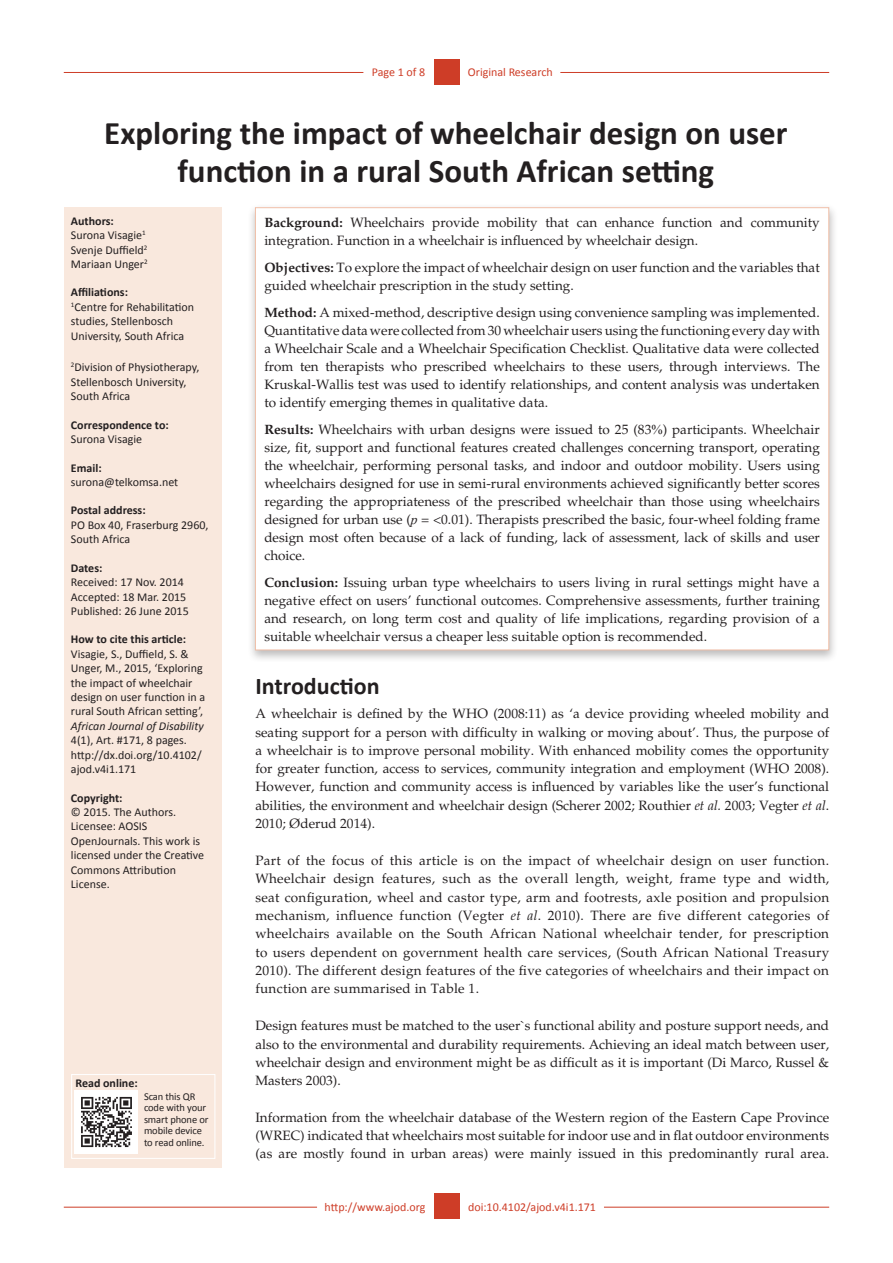
<style>
.page{position:relative;width:893px;height:1263px;background:#fff}
.page>*{position:absolute;margin:0;border:0;box-sizing:border-box;transform-origin:0 0}
.Article_Title{font:700 33px/37.5px "Calibri";color:#231f20;text-align:center}
._1{font:700 24px "Calibri";color:#231f20}
.Abstract_Text{font:13.5px/18px "Palatino";color:#231f20;text-align:justify}
.Text{font:13.5px/18.3px "Palatino";color:#231f20;text-align:justify}
.Text1{font:13.5px/18.3px "Palatino";color:#231f20;text-align:justify}
.Sidebar_text{font:12px/14.4px "Calibri";color:#231f20}
.Sidebar_head{font:700 12px "Calibri";color:#231f20}
.Sidebar_text1{font:12px/14.4px "Calibri";color:#231f20}
.RRH_Bottom{font:12px "Calibri";color:#ce3d27}
.LRH_Bottom{font:12px "Calibri";color:#ce3d27}
.RRH{font:12px "Calibri";color:#ce3d27}
.LRH{font:12px "Calibri";letter-spacing:-.005em;color:#ce3d27}
.Sidebar_text-2{font:10.5px/11.6px "Calibri";letter-spacing:-.01em;color:#231f20}
.s1{font-style:italic}
.s2{font-weight:700}
.s3{font-family:"Times New Roman"}
.s4{font-family:"Times New Roman";font-style:italic}
</style>
<div class="page">
<div style="left:434px;top:59px;width:25px;height:26px;background:#ce3d27"></div>
<hr style="left:64px;top:72px;width:299px;height:1px;background:#ce3d27">
<hr style="left:560px;top:72px;width:269px;height:1px;background:#ce3d27">
<hr style="left:64px;top:1207px;width:253px;height:1px;background:#ce3d27">
<hr style="left:604px;top:1207px;width:225px;height:1px;background:#ce3d27">
<div style="left:434px;top:1193px;width:25px;height:26px;background:#ce3d27"></div>
<div style="left:247px;top:203px;width:591px;height:460px;background:#231f20;opacity:.3"></div>
<div style="left:255px;top:208px;width:574px;height:442px;background:#fff"></div>
<div style="left:65px;top:207px;width:157px;height:960px;background:#f9e8dd"></div>
<div style="left:71px;top:1074px;width:144px;height:85px;border:1px solid #fff"></div>
<img style="left:75px;top:1090px;width:63px;height:63px">
<p class="LRH" style="left:372px;top:65px;width:55px">Page 1 of 8</p>
<p class="RRH" style="left:468px;top:65px;width:86px">Original Research</p>
<p class="Article_Title" style="left:104px;top:113px;width:685px">Exploring the impact of wheelchair design on user function in a rural South African setting</p>
<p class="Sidebar_head" style="left:71px;top:213px;width:44px">Authors:</p>
<p class="Sidebar_text" style="left:71px;top:227px;width:76px">Surona Visagie<sup>1</sup></p>
<p class="Sidebar_text" style="left:71px;top:242px;width:78px">Svenje Duffield<sup>2</sup></p>
<p class="Sidebar_text" style="left:71px;top:256px;width:78px">Mariaan Unger<sup>2</sup></p>
<p class="Sidebar_head" style="left:71px;top:285px;width:59px">Affiliations:</p>
<p class="Sidebar_text" style="left:71px;top:299px;width:125px"><sup>1</sup>Centre for Rehabilitation studies, Stellenbosch<br>University, South Africa</p>
<p class="Sidebar_text1" style="left:71px;top:360px;width:130px"><sup>2</sup>Division of Physiotherapy,<br>Stellenbosch University,<br>South Africa</p>
<p class="Sidebar_head" style="left:71px;top:417px;width:99px">Correspondence to:</p>
<p class="Sidebar_text" style="left:71px;top:431px;width:73px">Surona Visagie</p>
<p class="Sidebar_head" style="left:71px;top:460px;width:32px">Email:</p>
<p class="Sidebar_text" style="left:71px;top:474px;width:109px">surona@telkomsa.net</p>
<p class="Sidebar_head" style="left:71px;top:503px;width:76px">Postal address:</p>
<p class="Sidebar_text" style="left:71px;top:517px;width:139px">PO Box 40, Fraserburg 2960,<br>South Africa</p>
<p class="Sidebar_head" style="left:71px;top:560px;width:33px">Dates:</p>
<p class="Sidebar_text" style="left:71px;top:574px;width:114px">Received: 17 Nov. 2014</p>
<p class="Sidebar_text" style="left:71px;top:589px;width:117px">Accepted: 18 Mar. 2015</p>
<p class="Sidebar_text" style="left:71px;top:603px;width:119px">Published: 26 June 2015</p>
<p class="Sidebar_head" style="left:71px;top:632px;width:117px">How to cite this article:</p>
<p class="Sidebar_text" style="left:71px;top:646px;width:136px">Visagie, S., Duffield, S. &amp;<br>Unger, M., 2015, ‘Exploring the impact of wheelchair design on user function in a rural South African setting’,<br><span class="s1">African Journal of Disability<br></span>4(1), Art. #171, 8 pages. http://dx.doi.org/10.4102/ ajod.v4i1.171</p>
<p class="Sidebar_head" style="left:71px;top:790px;width:53px">Copyright:</p>
<p class="Sidebar_text" style="left:71px;top:804px;width:135px">© 2015. The Authors.<br>Licensee: AOSIS<br>OpenJournals. This work is licensed under the Creative<br>Commons Attribution<br>License.</p>
<p class="Sidebar_head" style="left:75px;top:1075px;width:64px">Read online:</p>
<p class="Sidebar_text-2" style="left:144px;top:1090px;width:66px">Scan this QR code with your smart phone or mobile device to read online.</p>
<p class="Abstract_Text" style="left:264px;top:214px;width:557px"><span class="s2">Background:</span> Wheelchairs provide mobility that can enhance function and community integration. Function in a wheelchair is influenced by wheelchair design.</p>
<p class="Abstract_Text" style="left:264px;top:259px;width:557px"><span class="s2">Objectives:</span> To explore the impact of wheelchair design on user function and the variables that guided wheelchair prescription in the study setting.</p>
<p class="Abstract_Text" style="left:264px;top:304px;width:557px"><span class="s2">Method:</span> A mixed-method, descriptive design using convenience sampling was implemented.<br>Quantitative data were collected from 30 wheelchair users using the functioning every day with a Wheelchair Scale and a Wheelchair Specification Checklist. Qualitative data were collected from ten therapists who prescribed wheelchairs to these users, through interviews. The Kruskal-Wallis test was used to identify relationships, and content analysis was undertaken to identify emerging themes in qualitative data.</p>
<p class="Abstract_Text" style="left:264px;top:421px;width:557px"><span class="s2">Results:</span> Wheelchairs with urban designs were issued to 25 (83<span class="s3">%</span>) participants. Wheelchair size, fit, support and functional features created challenges concerning transport, operating the wheelchair, performing personal tasks, and indoor and outdoor mobility. Users using wheelchairs designed for use in semi-rural environments achieved significantly better scores regarding the appropriateness of the prescribed wheelchair than those using wheelchairs designed for urban use (<span class="s4">p</span> = &lt;0.01). Therapists prescribed the basic, four-wheel folding frame design most often because of a lack of funding, lack of assessment, lack of skills and user choice.</p>
<p class="Abstract_Text" style="left:264px;top:574px;width:557px"><span class="s2">Conclusion:</span> Issuing urban type wheelchairs to users living in rural settings might have a negative effect on users’ functional outcomes. Comprehensive assessments, further training and research, on long term cost and quality of life implications, regarding provision of a suitable wheelchair versus a cheaper less suitable option is recommended.</p>
<p class="_1" style="left:255px;top:671px;width:126px">Introduction</p>
<p class="Text1" style="left:255px;top:705px;width:575px">A wheelchair is defined by the WHO (2008:11) as ‘a device providing wheeled mobility and seating support for a person with difficulty in walking or moving about’. Thus, the purpose of a wheelchair is to improve personal mobility. With enhanced mobility comes the opportunity for greater function, access to services, community integration and employment (WHO 2008).<br>However, function and community access is influenced by variables like the user’s functional abilities, the environment and wheelchair design (Scherer 2002; Routhier <span class="s1">et al.</span> 2003; Vegter <span class="s1">et al</span>.<br>2010; Øderud 2014).</p>
<p class="Text" style="left:255px;top:851px;width:575px">Part of the focus of this article is on the impact of wheelchair design on user function.<br>Wheelchair design features, such as the overall length, weight, frame type and width, seat configuration, wheel and castor type, arm and footrests, axle position and propulsion mechanism, influence function (Vegter <span class="s1">et al</span>. 2010). There are five different categories of wheelchairs available on the South African National wheelchair tender, for prescription to users dependent on government health care services, (South African National Treasury 2010). The different design features of the five categories of wheelchairs and their impact on function are summarised in Table 1.</p>
<p class="Text" style="left:255px;top:1017px;width:575px">Design features must be matched to the user`s functional ability and posture support needs, and also to the environmental and durability requirements. Achieving an ideal match between user, wheelchair design and environment might be as difficult as it is important (Di Marco, Russel &amp; Masters 2003).</p>
<p class="Text" style="left:255px;top:1108px;width:575px">Information from the wheelchair database of the Western region of the Eastern Cape Province (WREC) indicated that wheelchairs most suitable for indoor use and in flat outdoor environments (as are mostly found in urban areas) were mainly issued in this predominantly rural area.</p>
<p class="LRH_Bottom" style="left:325px;top:1200px;width:102px">http://www.ajod.org</p>
<p class="RRH_Bottom" style="left:468px;top:1200px;width:129px">doi:10.4102/ajod.v4i1.171</p>
</div>
